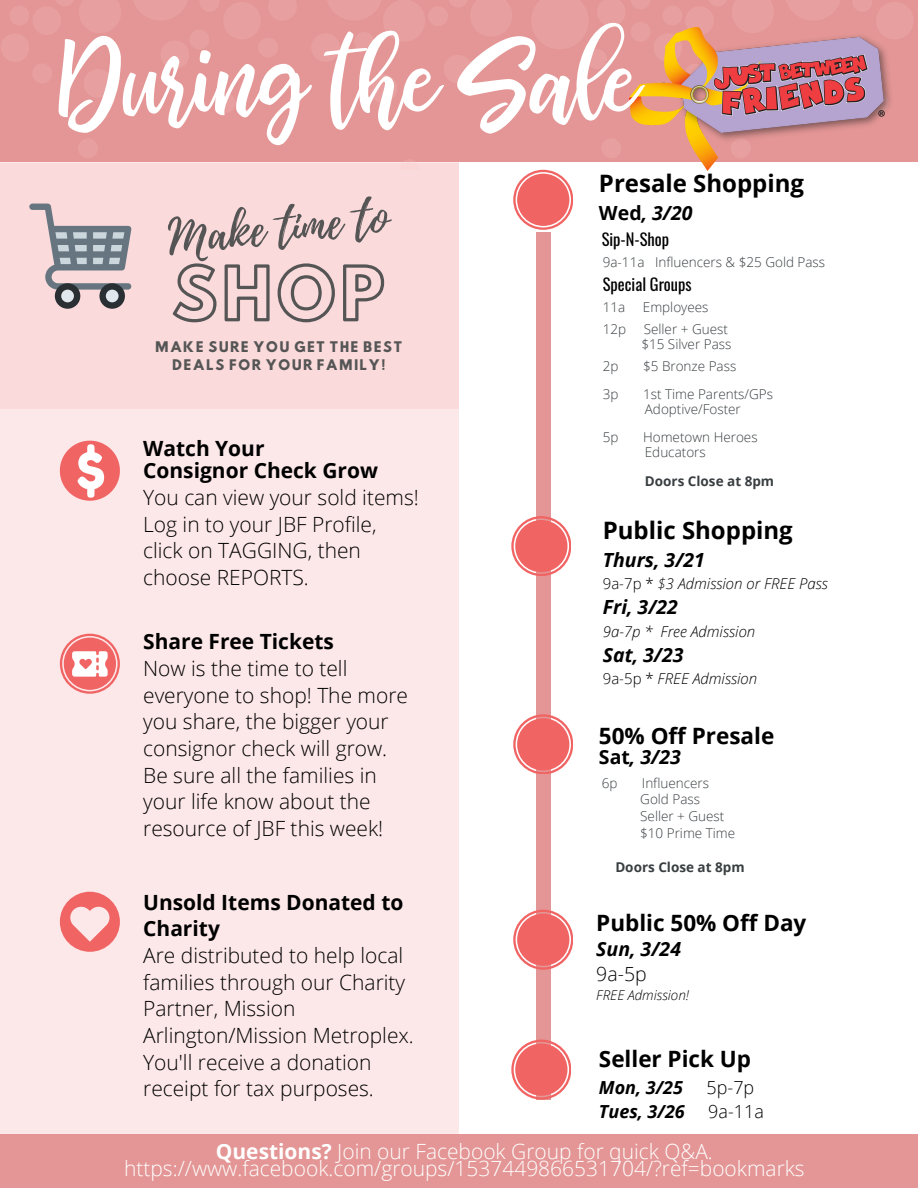
<style>
.page{position:relative;width:918px;height:1188px;background:#fff}
.page>*{position:absolute;margin:0;border:0;box-sizing:border-box;transform-origin:0 0}
.t1{font:95.55px "bhatoshine";color:#fff}
.t2{font:65.1px "Hussar Ekologiczne 1";color:#555}
.t3{font:47.7px "Playlist Script";color:#555}
.t4{font:700 24px "Open Sans";color:#000}
.t5{font:700 22.5px "Open Sans";color:#000}
.t6{font:300 21px/26.7px "Open Sans";color:#000}
.t7{font:300 21px/17.7px "Open Sans";color:#fff;text-align:center}
.t8{font:700 21px/22.2px "Open Sans";color:#000}
.t9{font:italic 700 19.5px/24.8px "Open Sans";color:#000}
.t10{font:italic 700 18px "Open Sans";color:#000}
.t11{font:300 18px "Open Sans";color:#000}
.t12{font:16.5px "Oswald";color:#000}
.t13{font:italic 300 15px "Open Sans";color:#000}
.t14{font:300 13.5px "Open Sans";color:#393e41}
.t15{font:700 13.5px "Open Sans";color:#393e41}
.t16{font:italic 300 13.5px "Open Sans";color:#000}
.t17{font:13.05px/17.9px "Hussar Bd";letter-spacing:.09em;color:#555;text-align:center}
.s1{font-weight:700}
.s2{font-style:normal}
.s3{font-weight:300;font-style:normal}
</style>
<div class="page">
<div style="left:0;top:122px;width:459px;height:1019px;background:#fde8e9"></div>
<svg style="left:60px;top:892px;width:59px;height:59px"></svg>
<svg style="left:60px;top:634px;width:60px;height:60px"></svg>
<div style="left:0;top:1134px;width:918px;height:54px;background:#e39695"></div>
<div style="left:0;top:0;width:918px;height:162px;background:#e39695"></div>
<div style="left:876px;top:2px;width:38px;height:38px;background:#e79f9f;border-radius:50%"></div>
<div style="left:160px;top:40px;width:29px;height:29px;background:#e79f9f;border-radius:50%"></div>
<div style="left:216px;top:93px;width:20px;height:20px;background:#e79f9f;border-radius:50%"></div>
<div style="left:78px;top:138px;width:20px;height:20px;background:#e79f9f;border-radius:50%"></div>
<div style="left:258px;top:38px;width:20px;height:20px;background:#e79f9f;border-radius:50%"></div>
<div style="left:189px;top:30px;width:20px;height:20px;background:#e79f9f;border-radius:50%"></div>
<div style="left:223px;top:2px;width:38px;height:38px;background:#e79f9f;border-radius:50%"></div>
<div style="left:383px;top:0;width:42px;height:42px;background:#e79f9f;border-radius:50%"></div>
<div style="left:587px;top:49px;width:20px;height:20px;background:#e79f9f;border-radius:50%"></div>
<div style="left:428px;top:6px;width:20px;height:20px;background:#e79f9f;border-radius:50%"></div>
<div style="left:354px;top:32px;width:20px;height:20px;background:#e79f9f;border-radius:50%"></div>
<div style="left:601px;top:138px;width:20px;height:20px;background:#e79f9f;border-radius:50%"></div>
<img style="left:629px;top:27px;width:262px;height:143px">
<svg style="left:60px;top:441px;width:59px;height:59px"></svg>
<div style="left:536px;top:232px;width:15px;height:868px;background:#e39695"></div>
<svg style="left:513px;top:170px;width:60px;height:59px"></svg>
<div style="left:517px;top:174px;width:52px;height:52px;background:#f16464;border-radius:50%"></div>
<svg style="left:511px;top:516px;width:60px;height:60px"></svg>
<div style="left:515px;top:520px;width:53px;height:52px;background:#f16464;border-radius:50%"></div>
<svg style="left:513px;top:714px;width:60px;height:60px"></svg>
<div style="left:517px;top:718px;width:52px;height:53px;background:#f16464;border-radius:50%"></div>
<svg style="left:513px;top:910px;width:60px;height:59px"></svg>
<div style="left:517px;top:914px;width:52px;height:52px;background:#f16464;border-radius:50%"></div>
<div style="left:0;top:163px;width:459px;height:245px;background:#fbdadb"></div>
<svg style="left:29px;top:204px;width:102px;height:105px"></svg>
<svg style="left:511px;top:1040px;width:60px;height:59px"></svg>
<div style="left:515px;top:1043px;width:53px;height:53px;background:#f16464;border-radius:50%"></div>
<p class="t1" style="left:60px;top:10px;width:580px">During the Sale</p>
<p class="t3" style="left:165px;top:203px;width:222px;rotate:-5deg">Make time to</p>
<p class="t2" style="left:172px;top:268px;width:215px">SHOP</p>
<p class="t17" style="left:155px;top:339px;width:249px">MAKE SURE YOU GET THE BEST<br>DEALS FOR YOUR FAMILY!</p>
<h3 class="t8" style="left:143px;top:437px;width:236px">Watch Your<br>Consignor Check Grow</h3>
<h3 class="t6" style="left:143px;top:483px;width:277px">You can view your sold items!<br>Log in to your JBF Profile, click on TAGGING, then choose REPORTS.</h3>
<p class="t6" style="left:143px;top:628px;width:266px"><span class="s1">Share Free Tickets<br></span>Now is the time to tell everyone to shop! The more you share, the bigger your consignor check will grow.<br>Be sure all the families in your life know about the resource of JBF this week!</p>
<h2 class="t4" style="left:599px;top:166px;width:207px">Presale Shopping</h2>
<h2 class="t9" style="left:599px;top:200px;width:95px"><span class="s2">Wed</span>, 3/20</h2>
<p class="t12" style="left:602px;top:226px;width:69px">Sip-N-Shop</p>
<p class="t12" style="left:603px;top:271px;width:90px">Special Groups</p>
<p class="t14" style="left:603px;top:253px;width:224px">9a-11a Influencers &amp; $25 Gold Pass</p>
<p class="t14" style="left:603px;top:298px;width:24px">11a</p>
<p class="t14" style="left:643px;top:298px;width:67px">Employees</p>
<p class="t14" style="left:603px;top:320px;width:25px">12p</p>
<p class="t14" style="left:644px;top:320px;width:86px">Seller + Guest</p>
<p class="t14" style="left:641px;top:334px;width:92px">$15 Silver Pass</p>
<p class="t14" style="left:603px;top:356px;width:17px">2p</p>
<p class="t14" style="left:643px;top:356px;width:95px">$5 Bronze Pass</p>
<p class="t14" style="left:603px;top:385px;width:17px">3p</p>
<p class="t14" style="left:643px;top:385px;width:131px">1st Time Parents/GPs</p>
<p class="t14" style="left:645px;top:399px;width:97px">Adoptive/Foster</p>
<p class="t14" style="left:603px;top:428px;width:17px">5p</p>
<p class="t14" style="left:643px;top:428px;width:116px">Hometown Heroes</p>
<p class="t14" style="left:645px;top:442px;width:62px">Educators</p>
<p class="t15" style="left:645px;top:471px;width:131px">Doors Close at 8pm</p>
<p class="t4" style="left:603px;top:513px;width:191px">Public Shopping</p>
<p class="t9" style="left:603px;top:547px;width:104px">Thurs, 3/21</p>
<p class="t13" style="left:603px;top:573px;width:227px"><span class="s2">9a-7p *</span> $3 Admission or FREE Pass</p>
<h6 class="t9" style="left:603px;top:594px;width:77px">Fri, 3/22</h6>
<p class="t13" style="left:603px;top:621px;width:154px">9a-7p * Free Admission</p>
<p class="t9" style="left:603px;top:642px;width:82px">Sat, 3/23</p>
<h6 class="t13" style="left:603px;top:668px;width:156px"><span class="s2">9a-5p *</span> FREE Admission</h6>
<p class="t5" style="left:599px;top:720px;width:177px">50% Off Presale</p>
<p class="t9" style="left:599px;top:744px;width:83px"><span class="s2">Sat</span>, 3/23</p>
<p class="t14" style="left:602px;top:773px;width:17px">6p</p>
<p class="t14" style="left:642px;top:773px;width:69px">Influencers</p>
<p class="t14" style="left:640px;top:790px;width:61px">Gold Pass</p>
<p class="t14" style="left:640px;top:807px;width:86px">Seller + Guest</p>
<p class="t14" style="left:640px;top:824px;width:96px">$10 Prime Time</p>
<p class="t15" style="left:615px;top:857px;width:131px">Doors Close at 8pm</p>
<h1 class="t6" style="left:143px;top:888px;width:272px"><span class="s1">Unsold Items Donated to<br>Charity<br></span>Are distributed to help local families through our Charity<br>Partner, Mission<br>Arlington/Mission Metroplex.<br>You'll receive a donation receipt for tax purposes.</h1>
<h6 class="t5" style="left:596px;top:907px;width:212px">Public 50% Off Day</h6>
<h6 class="t9" style="left:596px;top:936px;width:86px">Sun, 3/24<br><span class="s3">9a-5p</span></h6>
<h6 class="t16" style="left:596px;top:986px;width:94px">FREE Admission!</h6>
<p class="t5" style="left:599px;top:1043px;width:154px">Seller Pick Up</p>
<p class="t10" style="left:599px;top:1075px;width:86px">Mon, 3/25</p>
<p class="t11" style="left:707px;top:1075px;width:49px">5p-7p</p>
<p class="t10" style="left:599px;top:1099px;width:87px">Tues, 3/26</p>
<p class="t11" style="left:708px;top:1099px;width:57px">9a-11a</p>
<h4 class="t7" style="left:124px;top:1142px;width:682px"><span class="s1">Questions?</span> Join our Facebook Group for quick Q&amp;A. https://www.facebook.com/groups/1537449866531704/?ref=bookmarks</h4>
</div>
